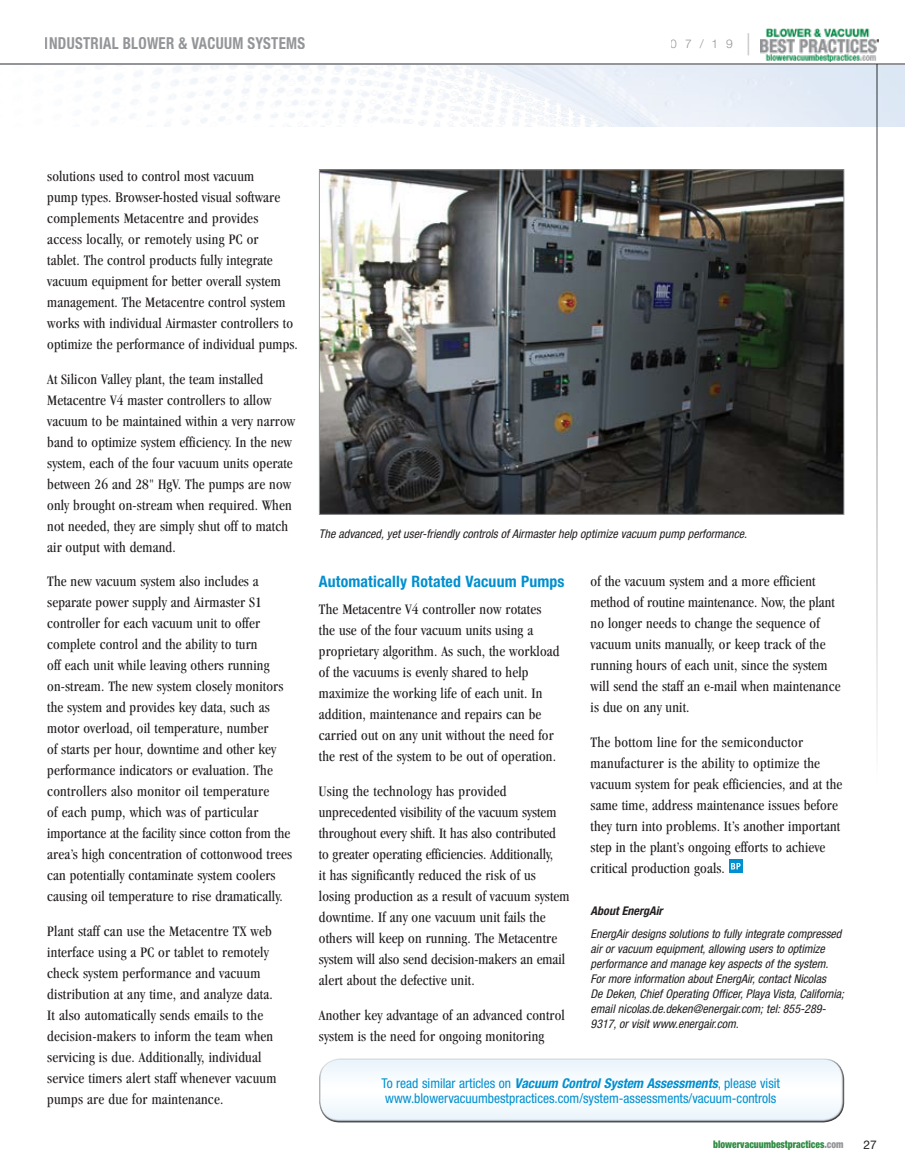
<style>
.page{position:relative;width:905px;height:1175px;background:#fff}
.page>*{position:absolute;margin:0;border:0;box-sizing:border-box;transform-origin:0 0}
.t1{font:300 condensed 30px "Helvetica Neue";color:#c7c8ca;scale:.9 1}
.t2{font:700 condensed 16.5px "Helvetica Neue";letter-spacing:.02em;color:#939598;scale:.9 1}
.t3{font:700 condensed 15.75px "Helvetica Neue";letter-spacing:.01em;color:#008fd0}
.t4{font:condensed 15px/21px "Garamond";letter-spacing:.01em;color:#231f20}
.t5{font:condensed 13.5px/15px "Helvetica Neue";color:#008fd0}
.t6{font:italic condensed 12px/15px "Helvetica Neue";color:#231f20}
.t7{font:italic 700 condensed 12px "Helvetica Neue";color:#231f20}
.t8{font:300 12px "Helvetica Neue LT Std";color:#939598}
.t9{font:12px "Helvetica Neue";color:#231f20}
.t10{font:900 condensed 10.5px "Helvetica Neue";color:#2f8b43;scale:.9 1}
.s1{font-weight:700;font-style:italic}
.s2{color:#939598}
</style>
<div class="page">
<div style="left:729px;top:859px;width:13px;height:13px;background:#008fd0"></div>
<svg style="left:731px;top:863px;width:9px;height:6px"></svg>
<img style="left:321px;top:171px;width:521px;height:342px">
<svg style="left:329px;top:1058px;width:507px;height:4px;background:#e7ecf0"></svg>
<div style="left:319px;top:1062px;width:526px;height:60px;background:#f5fafe"></div>
<svg style="left:876px;top:65px;width:1px;height:668px"></svg>
<hr style="left:0;top:64px;width:904px;height:1px;background:#939598">
<img style="left:760px;top:28px;width:118px;height:34px">
<p class="t2" style="left:45px;top:33px;width:290px">INDUSTRIAL BLOWER &amp; VACUUM SYSTEMS</p>
<p class="t8" style="left:670px;top:36px;width:63px">07/19</p>
<h1 class="t1" style="left:745px;top:28px;width:8px">|</h1>
<p class="t4" style="left:47px;top:166px;width:252px">solutions used to control most vacuum<br>pump types. Browser-hosted visual software complements Metacentre and provides<br>access locally, or remotely using PC or<br>tablet. The control products fully integrate vacuum equipment for better overall system management. The Metacentre control system works with individual Airmaster controllers to optimize the performance of individual pumps.</p>
<p class="t4" style="left:47px;top:368px;width:249px">At Silicon Valley plant, the team installed Metacentre V4 master controllers to allow vacuum to be maintained within a very narrow band to optimize system efficiency. In the new system, each of the four vacuum units operate between 26 and 28" HgV. The pumps are now only brought on-stream when required. When not needed, they are simply shut off to match air output with demand.</p>
<p class="t4" style="left:47px;top:571px;width:246px">The new vacuum system also includes a separate power supply and Airmaster S1 controller for each vacuum unit to offer complete control and the ability to turn<br>off each unit while leaving others running on-stream. The new system closely monitors the system and provides key data, such as motor overload, oil temperature, number<br>of starts per hour, downtime and other key performance indicators or evaluation. The controllers also monitor oil temperature<br>of each pump, which was of particular importance at the facility since cotton from the area’s high concentration of cottonwood trees can potentially contaminate system coolers causing oil temperature to rise dramatically.</p>
<p class="t4" style="left:47px;top:920px;width:231px">Plant staff can use the Metacentre TX web interface using a PC or tablet to remotely check system performance and vacuum distribution at any time, and analyze data.<br>It also automatically sends emails to the decision-makers to inform the team when servicing is due. Additionally, individual service timers alert staff whenever vacuum pumps are due for maintenance.</p>
<p class="t6" style="left:319px;top:526px;width:429px">The advanced, yet user-friendly controls of Airmaster help optimize vacuum pump performance.</p>
<p class="t3" style="left:319px;top:571px;width:247px">Automatically Rotated Vacuum Pumps</p>
<p class="t4" style="left:319px;top:599px;width:242px">The Metacentre V4 controller now rotates the use of the four vacuum units using a proprietary algorithm. As such, the workload of the vacuums is evenly shared to help maximize the working life of each unit. In addition, maintenance and repairs can be carried out on any unit without the need for the rest of the system to be out of operation.</p>
<p class="t4" style="left:319px;top:780px;width:252px">Using the technology has provided unprecedented visibility of the vacuum system throughout every shift. It has also contributed<br>to greater operating efficiencies. Additionally,<br>it has significantly reduced the risk of us losing production as a result of vacuum system downtime. If any one vacuum unit fails the others will keep on running. The Metacentre system will also send decision-makers an email alert about the defective unit.</p>
<p class="t4" style="left:319px;top:1004px;width:247px">Another key advantage of an advanced control system is the need for ongoing monitoring</p>
<p class="t4" style="left:590px;top:570px;width:251px">of the vacuum system and a more efficient method of routine maintenance. Now, the plant no longer needs to change the sequence of vacuum units manually, or keep track of the running hours of each unit, since the system will send the staff an e-mail when maintenance is due on any unit.</p>
<p class="t4" style="left:590px;top:731px;width:253px">The bottom line for the semiconductor manufacturer is the ability to optimize the vacuum system for peak efficiencies, and at the same time, address maintenance issues before they turn into problems. It’s another important step in the plant’s ongoing efforts to achieve critical production goals.</p>
<p class="t7" style="left:590px;top:903px;width:74px">About EnergAir</p>
<p class="t6" style="left:590px;top:925px;width:255px">EnergAir designs solutions to fully integrate compressed air or vacuum equipment, allowing users to optimize performance and manage key aspects of the system.<br>For more information about EnergAir, contact Nicolas<br>De Deken, Chief Operating Officer, Playa Vista, California; email nicolas.de.deken@energair.com; tel: 855-289- 9317, or visit www.energair.com.</p>
<p class="t5" style="left:381px;top:1075px;width:400px">To read similar articles on <span class="s1">Vacuum Control System Assessments</span>, please visit www.blowervacuumbestpractices.com/system-assessments/vacuum-controls</p>
<p class="t10" style="left:713px;top:1137px;width:146px">blowervacuumbestpractices<span class="s2">.com</span></p>
<p class="t9" style="left:863px;top:1137px;width:15px">27</p>
</div>
